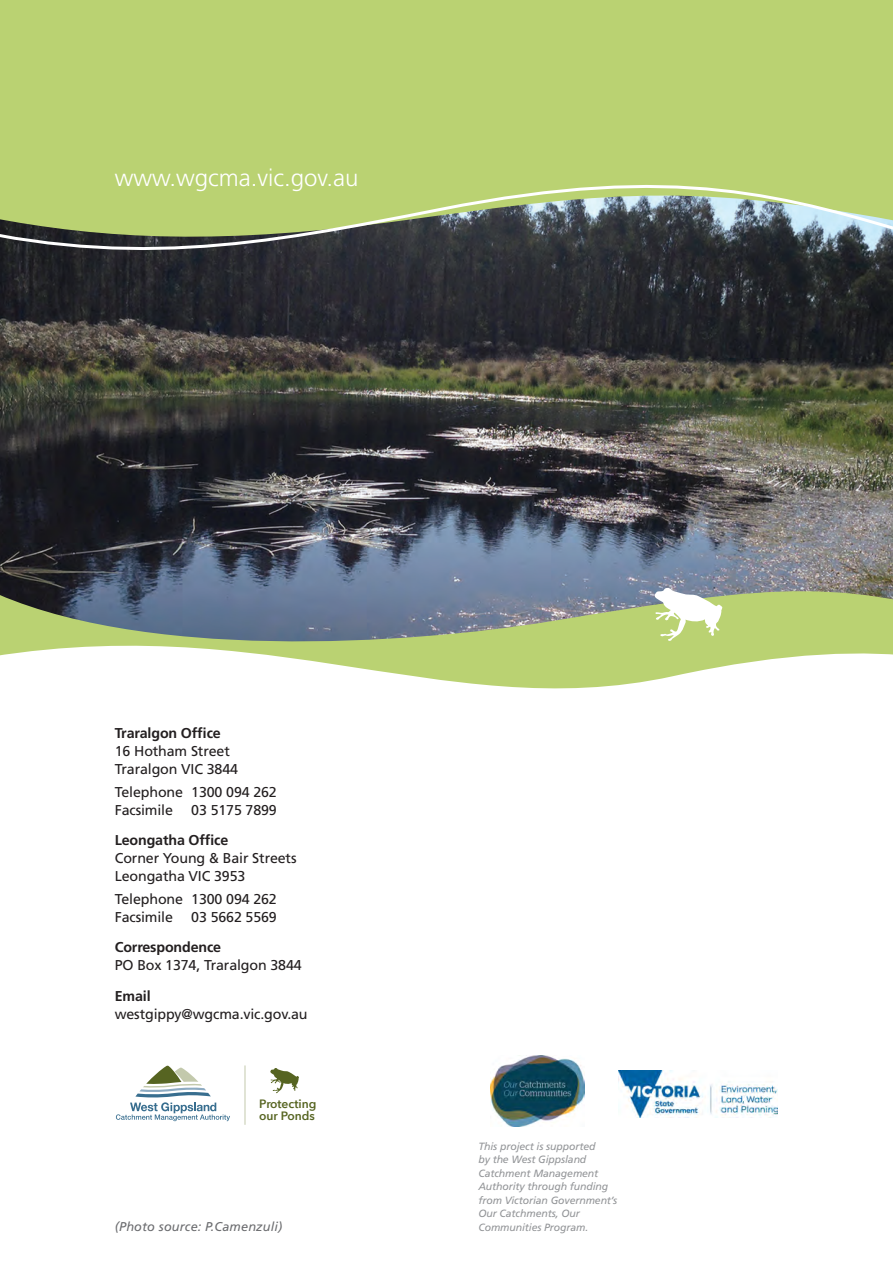
<style>
.page{position:relative;width:893px;height:1263px;background:#fff}
.page>*{position:absolute;margin:0;border:0;box-sizing:border-box;transform-origin:0 0}
.Heading_3{font:300 24px "Frutiger";color:#fff}
.Body_text{font:14.25px/18px "Frutiger";letter-spacing:-.01em;color:#231f20}
.Body_text-Bold{font:700 14.25px "Frutiger";letter-spacing:-.01em;color:#231f20}
.Caption-photo{font:italic 12.75px "Frutiger";letter-spacing:.01em;color:#6c6d70}
.t1{font:600 12.15px/12.9px "Avenir Next";color:#566421}
.Body_text-2{font:italic 10.5px/13.5px "Frutiger";letter-spacing:-.01em;color:#939598}
</style>
<div class="page">
<img style="left:0;top:271px;width:893px;height:303px">
<svg style="left:0;top:574px;width:893px;height:21px;background:#6a778a"></svg>
<div style="left:0;top:0;width:893px;height:162px;background:#bad272"></div>
<svg style="left:0;top:595px;width:893px;height:94px"></svg>
<svg style="left:0;top:162px;width:893px;height:109px;background:#818f64"></svg>
<svg style="left:655px;top:587px;width:67px;height:54px"></svg>
<svg style="left:116px;top:1065px;width:114px;height:56px"></svg>
<hr style="left:245px;top:1065px;width:1px;height:60px;background:#c3c9ac">
<svg style="left:270px;top:1068px;width:29px;height:25px"></svg>
<img style="left:619px;top:1071px;width:159px;height:46px">
<img style="left:491px;top:1055px;width:94px;height:71px">
<p class="Heading_3" style="left:115px;top:164px;width:245px">www.wgcma.vic.gov.au</p>
<p class="Body_text-Bold" style="left:115px;top:725px;width:107px">Traralgon Office</p>
<p class="Body_text" style="left:115px;top:742px;width:125px">16 Hotham Street<br>Traralgon VIC 3844</p>
<p class="Body_text" style="left:115px;top:783px;width:164px">Telephone 1300 094 262<br>Facsimile</p>
<p class="Body_text" style="left:191px;top:801px;width:87px">03 5175 7899</p>
<p class="Body_text-Bold" style="left:115px;top:832px;width:115px">Leongatha Office</p>
<p class="Body_text" style="left:115px;top:849px;width:183px">Corner Young &amp; Bair Streets<br>Leongatha VIC 3953</p>
<p class="Body_text" style="left:115px;top:890px;width:164px">Telephone 1300 094 262<br>Facsimile</p>
<p class="Body_text" style="left:191px;top:908px;width:87px">03 5662 5569</p>
<p class="Body_text-Bold" style="left:115px;top:939px;width:108px">Correspondence</p>
<p class="Body_text" style="left:115px;top:956px;width:188px">PO Box 1374, Traralgon 3844</p>
<p class="Body_text-Bold" style="left:115px;top:988px;width:37px">Email</p>
<p class="Body_text" style="left:115px;top:1005px;width:194px">westgippy@wgcma.vic.gov.au</p>
<p class="t1" style="left:259px;top:1096px;width:59px">Protecting our Ponds</p>
<p class="Body_text-2" style="left:478px;top:1139px;width:140px">This project is supported<br>by the West Gippsland<br>Catchment Management<br>Authority through funding from Victorian Government’s<br>Our Catchments, Our</p>
<p class="Caption-photo" style="left:115px;top:1219px;width:169px">(Photo source: P.Camenzuli)</p>
<p class="Body_text-2" style="left:478px;top:1220px;width:112px">Communities Program.</p>
</div>
